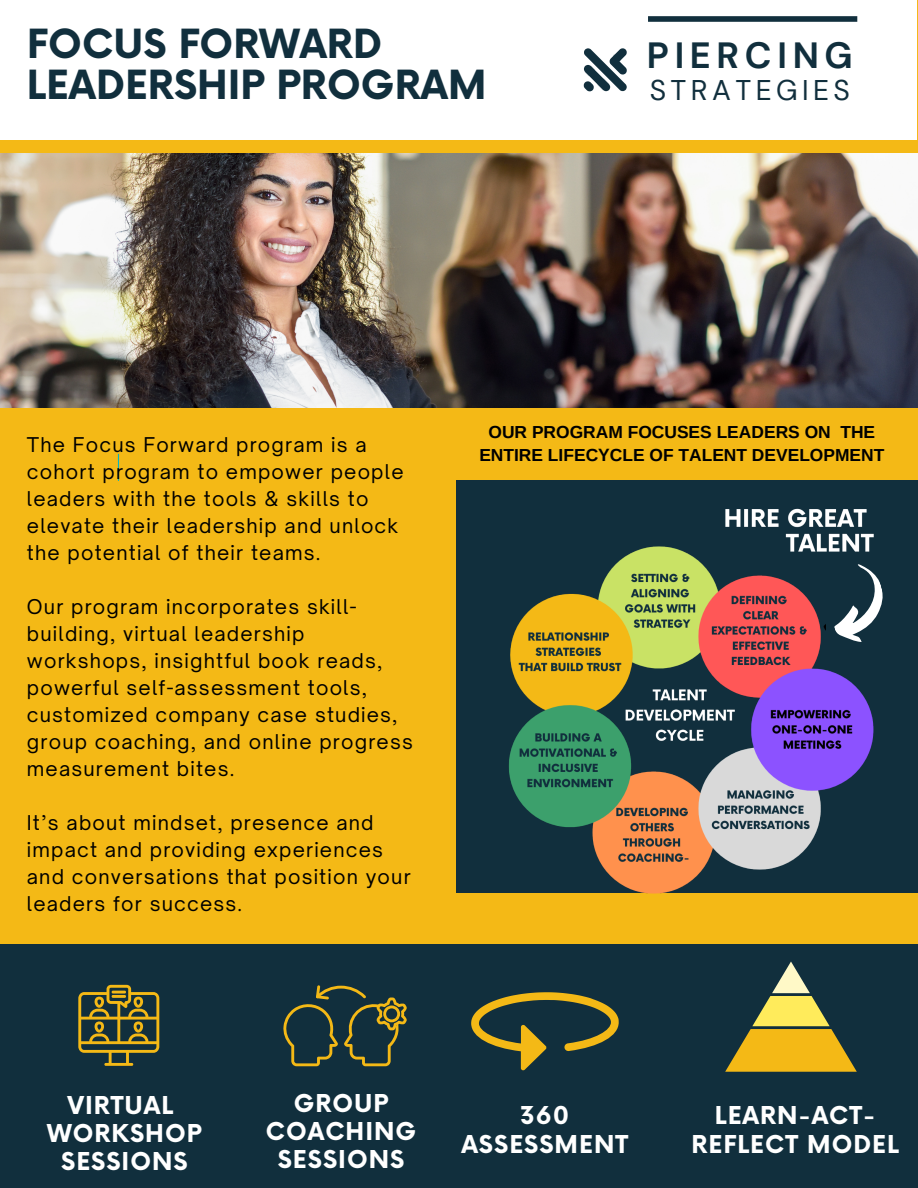
<style>
.page{position:relative;width:918px;height:1188px;background:#f4b916}
.page>*{position:absolute;margin:0;border:0;box-sizing:border-box;transform-origin:0 0}
.t1{font:700 39.15px/40.5px "Now";color:#112f3d}
.t2{font:700 36.45px "DM Sans";letter-spacing:.155em;color:#112f3d}
.t3{font:28.5px "DM Sans";letter-spacing:.155em;color:#112f3d}
.t4{font:700 24px/28.2px "Now";letter-spacing:.04em;color:#fff;text-align:center}
.t5{font:19.5px/27px "Open Sauce One";letter-spacing:.06em;color:#000}
.t6{font:700 17.4px/23.7px "Arimo";color:#000;text-align:center}
</style>
<div class="page">
<svg style="left:118px;top:454px;width:1px;height:27px"></svg>
<div style="left:0;top:945px;width:917px;height:243px;background:#112f3d"></div>
<div style="left:0;top:0;width:917px;height:140px;background:#fff"></div>
<div style="left:648px;top:16px;width:209px;height:6px;background:#112f3d"></div>
<svg style="left:583px;top:48px;width:44px;height:44px"></svg>
<img style="left:0;top:153px;width:918px;height:255px">
<div style="left:457px;top:481px;width:461px;height:411px;background:#112f3d"></div>
<svg style="left:78px;top:985px;width:81px;height:81px"></svg>
<svg style="left:283px;top:985px;width:124px;height:81px"></svg>
<svg style="left:471px;top:992px;width:148px;height:79px"></svg>
<svg style="left:725px;top:962px;width:132px;height:110px"></svg>
<img style="left:470px;top:508px;width:410px;height:386px">
<svg style="left:820px;top:560px;width:63px;height:88px"></svg>
<h1 class="t1" style="left:27px;top:26px;width:461px">FOCUS FORWARD<br>LEADERSHIP PROGRAM</h1>
<h2 class="t2" style="left:647px;top:32px;width:207px">PIERCING</h2>
<h3 class="t3" style="left:650px;top:72px;width:202px">STRATEGIES</h3>
<p class="t5" style="left:27px;top:431px;width:378px">The Focus Forward program is a cohort program to empower people leaders with the tools &amp; skills to elevate their leadership and unlock the potential of their teams.</p>
<p class="t5" style="left:27px;top:593px;width:387px">Our program incorporates skill&shy;building, virtual leadership workshops, insightful book reads, powerful self-assessment tools, customized company case studies, group coaching, and online progress measurement bites.</p>
<p class="t5" style="left:27px;top:809px;width:385px">It’s about mindset, presence and impact and providing experiences and conversations that position your leaders for success.</p>
<p class="t6" style="left:479px;top:420px;width:407px">OUR PROGRAM FOCUSES LEADERS ON THE<br>ENTIRE LIFECYCLE OF TALENT DEVELOPMENT</p>
<p class="t4" style="left:47px;top:1092px;width:156px">VIRTUAL<br>WORKSHOP<br>SESSIONS</p>
<p class="t4" style="left:266px;top:1090px;width:152px">GROUP<br>COACHING<br>SESSIONS</p>
<p class="t4" style="left:461px;top:1103px;width:168px">360<br>ASSESSMENT</p>
<p class="t4" style="left:692px;top:1103px;width:209px">LEARN-ACT-<br>REFLECT MODEL</p>
</div>
